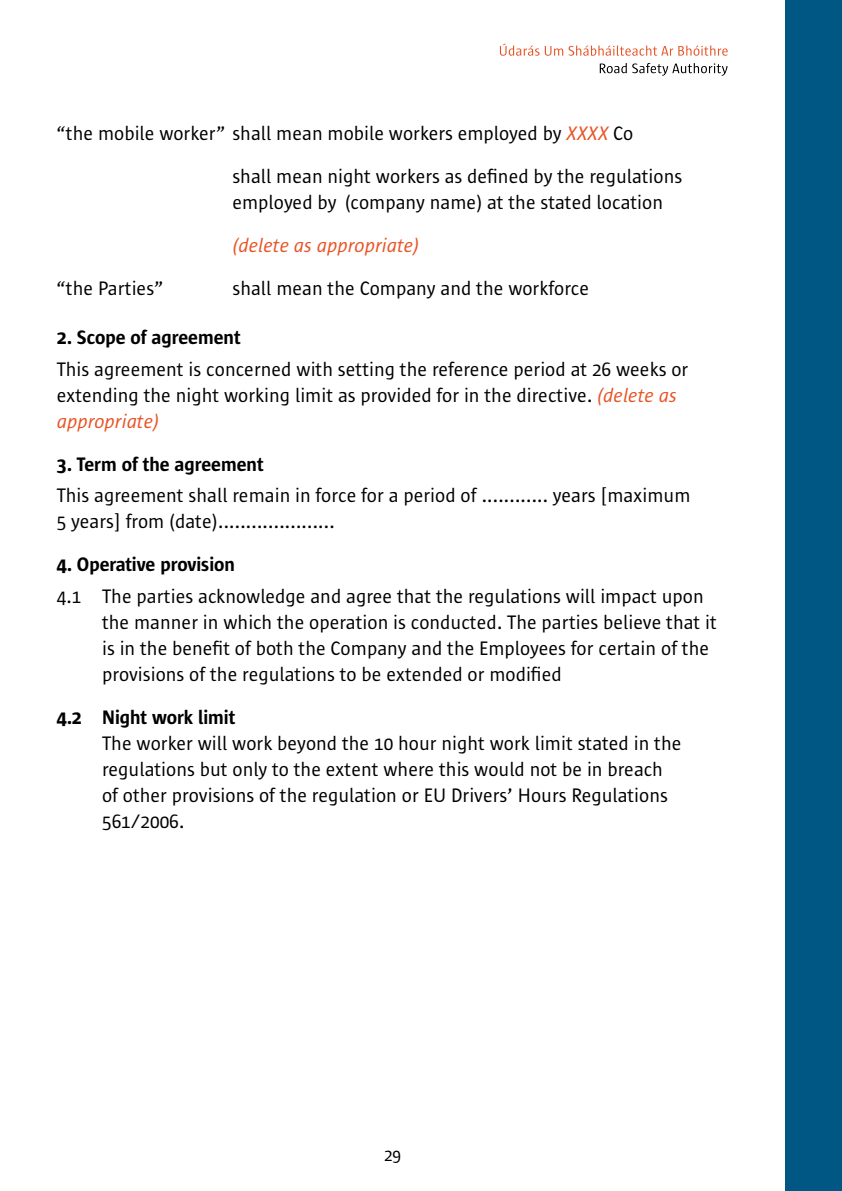
<style>
.page{position:relative;width:842px;height:1191px;background:#fff}
.page>*{position:absolute;margin:0;border:0;box-sizing:border-box;transform-origin:0 0}
.t1{font:20px/26px "Sun Sans";color:#000}
.t2{font:600 20px "Sun Sans";color:#000}
.t3{font:italic 20px "Sun Sans";color:#e85426}
.t4{font:18px "Sun Sans";color:#000}
.s1{font-style:italic;color:#e85426}
</style>
<div class="page">
<div style="left:785px;top:0;width:57px;height:1191px;background:#005783"></div>
<svg style="left:500px;top:43px;width:228px;height:13px"></svg>
<svg style="left:600px;top:63px;width:128px;height:13px"></svg>
<p class="t1" style="left:232px;top:112px;width:451px;line-height:43px;text-indent:-176px">“the mobile worker” shall mean mobile workers employed by <span class="s1">XXXX</span> Co<br>shall mean night workers as defined by the regulations</p>
<p class="t1" style="left:232px;top:190px;width:432px">employed by (company name) at the stated location</p>
<p class="t3" style="left:232px;top:235px;width:188px">(delete as appropriate)</p>
<p class="t1" style="left:57px;top:276px;width:108px">“the Parties”</p>
<p class="t1" style="left:232px;top:276px;width:358px">shall mean the Company and the workforce</p>
<p class="t2" style="left:57px;top:327px;width:185px">2. Scope of agreement</p>
<p class="t1" style="left:57px;top:356px;width:633px">This agreement is concerned with setting the reference period at 26 weeks or extending the night working limit as provided for in the directive. <span class="s1">(delete as appropriate)</span></p>
<p class="t2" style="left:57px;top:453px;width:208px">3. Term of the agreement</p>
<p class="t1" style="left:57px;top:483px;width:635px">This agreement shall remain in force for a period of ............ years [maximum<br>5 years] from (date).....................</p>
<p class="t2" style="left:57px;top:554px;width:180px">4. Operative provision</p>
<p class="t1" style="left:102px;top:584px;width:616px;text-indent:-45px">4.1 The parties acknowledge and agree that the regulations will impact upon the manner in which the operation is conducted. The parties believe that it is in the benefit of both the Company and the Employees for certain of the provisions of the regulations to be extended or modified</p>
<p class="t2" style="left:57px;top:707px;width:180px">4.2 Night work limit</p>
<p class="t1" style="left:102px;top:731px;width:581px">The worker will work beyond the 10 hour night work limit stated in the regulations but only to the extent where this would not be in breach of other provisions of the regulation or EU Drivers’ Hours Regulations 561/2006.</p>
<p class="t4" style="left:384px;top:1145px;width:19px">29</p>
</div>
